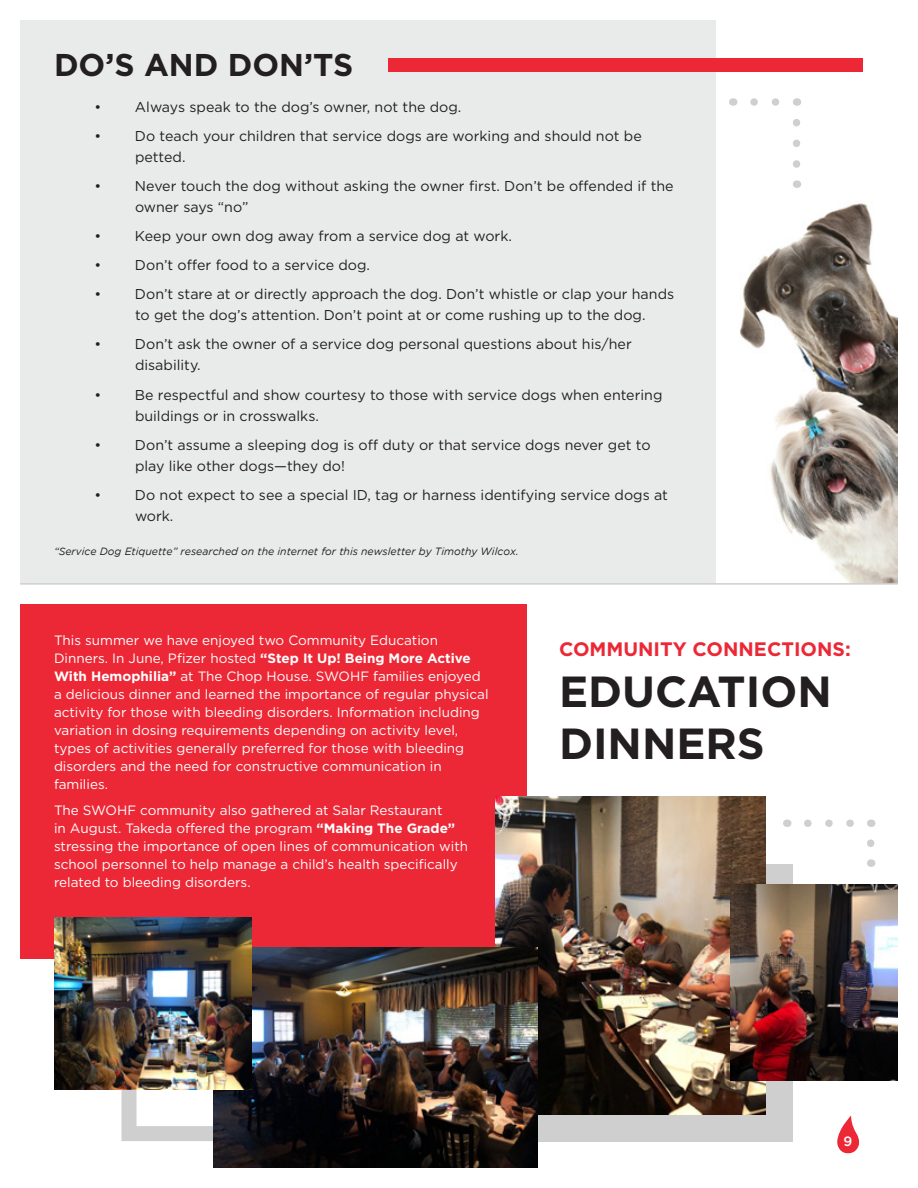
<style>
.page{position:relative;width:918px;height:1188px;background:#fff}
.page>*{position:absolute;margin:0;border:0;box-sizing:border-box;transform-origin:0 0}
.t1{font:700 43.5px "Gotham";color:#231f20}
.t2{font:700 31.5px "Gotham";color:#231f20}
.t3{font:700 19.5px "Gotham";color:#ed2836}
.t4{font:14.25px/21px "Gotham";color:#231f20}
.t5{font:13.5px/18px "Gotham";color:#fff}
.t6{font:500 13.5px "Gotham";color:#fff}
.t7{font:italic 10.5px "Gotham";color:#231f20}
.s1{font-weight:700}
</style>
<div class="page">
<div style="left:20px;top:20px;width:696px;height:564px;background:#e9ebeb"></div>
<img style="left:740px;top:180px;width:158px;height:403px">
<div style="left:388px;top:58px;width:475px;height:14px;background:#ed2836"></div>
<div style="left:122px;top:939px;width:270px;height:202px;border:15px solid #cfcfd0"></div>
<div style="left:20px;top:604px;width:506px;height:354px;background:#ed2836"></div>
<svg style="left:808px;top:820px;width:46px;height:7px"></svg>
<svg style="left:867px;top:843px;width:7px;height:4px"></svg>
<svg style="left:754px;top:98px;width:25px;height:8px"></svg>
<svg style="left:793px;top:123px;width:7px;height:45px"></svg>
<div style="left:499px;top:864px;width:293px;height:277px;background:#cfcfd0"></div>
<img style="left:495px;top:796px;width:270px;height:318px">
<img style="left:214px;top:948px;width:324px;height:220px">
<img style="left:54px;top:918px;width:198px;height:172px">
<hr style="left:20px;top:583px;width:878px;height:2px;background:#cfcfd0">
<img style="left:730px;top:884px;width:168px;height:196px">
<svg style="left:837px;top:1116px;width:22px;height:38px"></svg>
<p class="t2" style="left:54px;top:47px;width:301px">DO’S AND DON’TS</p>
<p class="t4" style="left:94px;top:96px;width:368px">• Always speak to the dog’s owner, not the dog.</p>
<p class="t4" style="left:135px;top:125px;width:508px;text-indent:-40px">• Do teach your children that service dogs are working and should not be petted.</p>
<p class="t4" style="left:135px;top:175px;width:540px;text-indent:-40px">• Never touch the dog without asking the owner first. Don’t be offended if the owner says “no”</p>
<p class="t4" style="left:94px;top:225px;width:419px">• Keep your own dog away from a service dog at work.</p>
<p class="t4" style="left:94px;top:254px;width:277px">• Don’t offer food to a service dog.</p>
<p class="t4" style="left:135px;top:283px;width:541px;text-indent:-40px">• Don’t stare at or directly approach the dog. Don’t whistle or clap your hands to get the dog’s attention. Don’t point at or come rushing up to the dog.</p>
<p class="t4" style="left:135px;top:334px;width:498px;text-indent:-40px">• Don’t ask the owner of a service dog personal questions about his/her disability.</p>
<p class="t4" style="left:135px;top:384px;width:529px;text-indent:-40px">• Be respectful and show courtesy to those with service dogs when entering buildings or in crosswalks.</p>
<p class="t4" style="left:135px;top:434px;width:517px;text-indent:-40px">• Don’t assume a sleeping dog is off duty or that service dogs never get to play like other dogs—they do!</p>
<p class="t4" style="left:135px;top:484px;width:534px;text-indent:-40px">• Do not expect to see a special ID, tag or harness identifying service dogs at work.</p>
<p class="t7" style="left:54px;top:546px;width:466px">“Service Dog Etiquette” researched on the internet for this newsletter by Timothy Wilcox.</p>
<p class="t5" style="left:54px;top:631px;width:436px">This summer we have enjoyed two Community Education Dinners. In June, Pfizer hosted <span class="s1">“Step It Up! Being More Active With Hemophilia”</span> at The Chop House. SWOHF families enjoyed a delicious dinner and learned the importance of regular physical activity for those with bleeding disorders. Information including variation in dosing requirements depending on activity level, types of activities generally preferred for those with bleeding disorders and the need for constructive communication in families.</p>
<p class="t5" style="left:54px;top:801px;width:416px">The SWOHF community also gathered at Salar Restaurant<br>in August. Takeda offered the program <span class="s1">“Making The Grade” </span>stressing the importance of open lines of communication with school personnel to help manage a child’s health specifically related to bleeding disorders.</p>
<p class="t3" style="left:559px;top:638px;width:293px">COMMUNITY CONNECTIONS:</p>
<p class="t1" style="left:559px;top:667px;width:274px">EDUCATION</p>
<p class="t1" style="left:559px;top:718px;width:207px">DINNERS</p>
<p class="t6" style="left:843px;top:1132px;width:10px">9</p>
</div>
